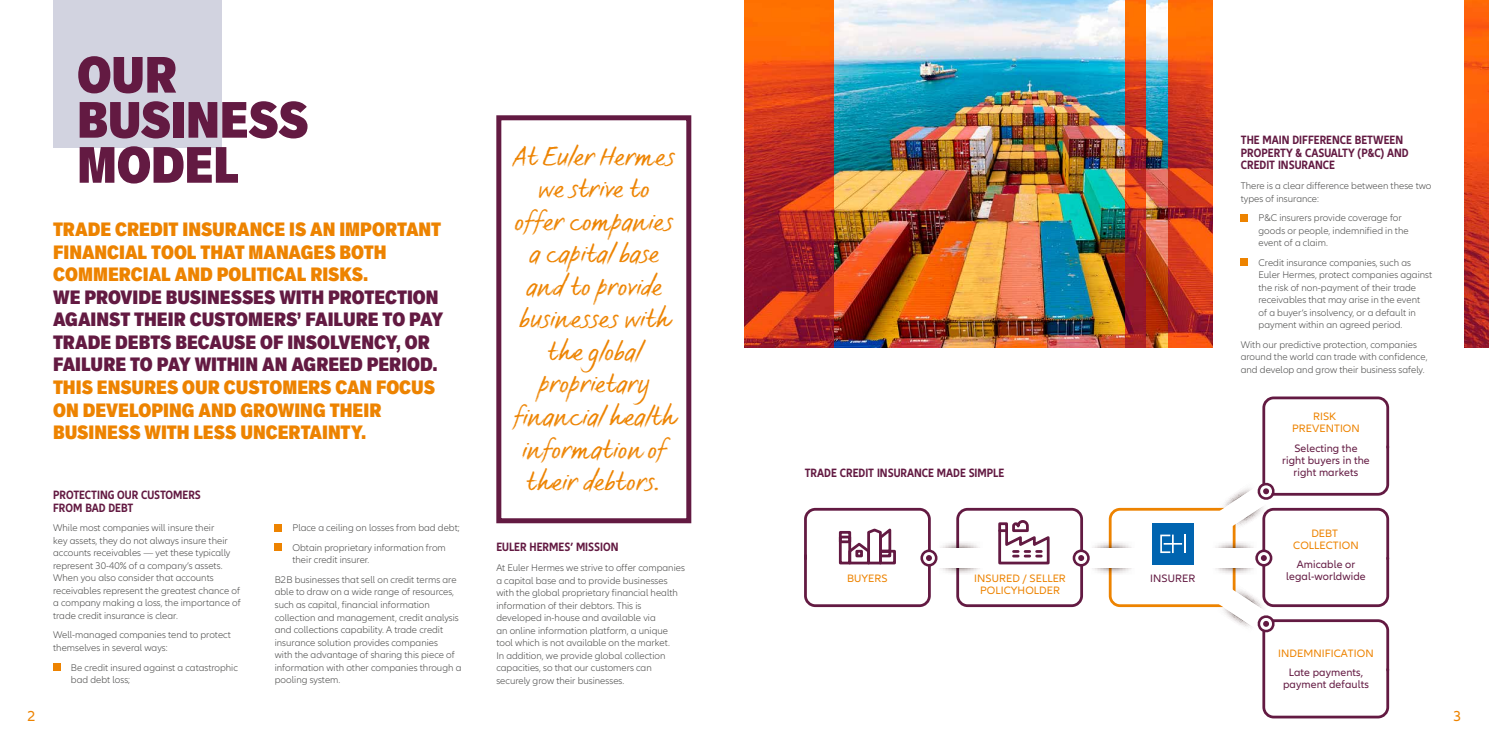
<style>
.page{position:relative;width:1489px;height:745px;background:#fff}
.page>*{position:absolute;margin:0;border:0;box-sizing:border-box;transform-origin:0 0}
.t1{font:900 condensed 50px/45px "Applied Sans Pro";letter-spacing:-.005em;color:#631a42}
.t2{font:26.25px/32.5px "FS Sammy";letter-spacing:-.005em;color:#ed8300;text-align:center}
.t3{font:900 condensed 18.75px/22.5px "Applied Sans Pro";color:#ed8300}
.t4{font:900 condensed 18.75px/22.5px "Applied Sans Pro";color:#631a42}
.t5{font:15px "Allianz Neo";color:#ed8300}
.t6{font:700 condensed 12.5px/12.5px "Allianz Neo";color:#631a42}
.t7{font:11.12px/12.2px "Allianz Neo";letter-spacing:.01em;color:#631a42;text-align:center}
.t8{font:11.12px/12.2px "Allianz Neo";letter-spacing:.01em;color:#ed8300;text-align:center}
.t9{font:300 10px/12.5px "Allianz Neo";color:#4a4a49}
</style>
<div class="page">
<div style="left:53px;top:0;width:169px;height:147px;background:#d2d3e0"></div>
<div style="left:53px;top:663px;width:7px;height:7px;background:#ed8300"></div>
<div style="left:275px;top:524px;width:7px;height:7px;background:#ed8300"></div>
<div style="left:275px;top:543px;width:7px;height:7px;background:#ed8300"></div>
<div style="left:1240px;top:214px;width:7px;height:7px;background:#ed8300"></div>
<div style="left:1240px;top:258px;width:7px;height:7px;background:#ed8300"></div>
<div style="left:496px;top:115px;width:195px;height:408px;border:5px solid #631a42"></div>
<img style="left:833px;top:0;width:335px;height:347px">
<img style="left:744px;top:0;width:89px;height:347px">
<img style="left:1125px;top:0;width:19px;height:347px">
<img style="left:1168px;top:0;width:44px;height:347px">
<img style="left:1464px;top:0;width:24px;height:347px">
<svg style="left:1095px;top:543px;width:12px;height:4px"></svg>
<svg style="left:1092px;top:568px;width:15px;height:5px"></svg>
<svg style="left:943px;top:543px;width:11px;height:4px"></svg>
<svg style="left:940px;top:568px;width:14px;height:5px"></svg>
<svg style="left:804px;top:507px;width:133px;height:101px"></svg>
<svg style="left:954px;top:507px;width:135px;height:101px"></svg>
<svg style="left:1107px;top:396px;width:283px;height:323px"></svg>
<h1 class="t1" style="left:77px;top:51px;width:233px">OUR<br>BUSINESS<br>MODEL</h1>
<h3 class="t3" style="left:53px;top:218px;width:389px">TRADE CREDIT INSURANCE IS AN IMPORTANT<br>FINANCIAL TOOL THAT MANAGES BOTH<br>COMMERCIAL AND POLITICAL RISKS.</h3>
<h3 class="t4" style="left:53px;top:285px;width:391px">WE PROVIDE BUSINESSES WITH PROTECTION AGAINST THEIR CUSTOMERS’ FAILURE TO PAY TRADE DEBTS BECAUSE OF INSOLVENCY, OR FAILURE TO PAY WITHIN AN AGREED PERIOD.</h3>
<h3 class="t3" style="left:53px;top:375px;width:383px">THIS ENSURES OUR CUSTOMERS CAN FOCUS<br>ON DEVELOPING AND GROWING THEIR<br>BUSINESS WITH LESS UNCERTAINTY.</h3>
<p class="t6" style="left:53px;top:488px;width:149px">PROTECTING OUR CUSTOMERS<br>FROM BAD DEBT</p>
<p class="t9" style="left:53px;top:521px;width:189px">While most companies will insure their<br>key assets, they do not always insure their accounts receivables — yet these typically represent 30-40% of a company’s assets.<br>When you also consider that accounts receivables represent the greatest chance of a company making a loss, the importance of trade credit insurance is clear.</p>
<p class="t9" style="left:53px;top:628px;width:179px">Well-managed companies tend to protect themselves in several ways:</p>
<p class="t9" style="left:71px;top:661px;width:168px">Be credit insured against a catastrophic bad debt loss;</p>
<p class="t9" style="left:292px;top:518px;width:169px;line-height:19.6px">Place a ceiling on losses from bad debt;<br>Obtain proprietary information from</p>
<p class="t9" style="left:275px;top:550px;width:183px;line-height:19.6px;text-indent:18px">their credit insurer.<br>B2B businesses that sell on credit terms are</p>
<p class="t9" style="left:275px;top:585px;width:188px">able to draw on a wide range of resources, such as capital, financial information collection and management, credit analysis and collections capability. A trade credit insurance solution provides companies<br>with the advantage of sharing this piece of information with other companies through a pooling system.</p>
<h2 class="t2" style="left:513px;top:139px;width:163px">At Euler Hermes we strive to offer companies a capital base and to provide businesses with the global proprietary financial health information of their debtors.</h2>
<p class="t6" style="left:804px;top:466px;width:201px">TRADE CREDIT INSURANCE MADE SIMPLE</p>
<p class="t6" style="left:496px;top:541px;width:124px">EULER HERMES’ MISSION</p>
<p class="t9" style="left:496px;top:561px;width:190px">At Euler Hermes we strive to offer companies a capital base and to provide businesses with the global proprietary financial health information of their debtors. This is developed in-house and available via<br>an online information platform, a unique tool which is not available on the market.<br>In addition, we provide global collection capacities, so that our customers can securely grow their businesses.</p>
<p class="t8" style="left:847px;top:572px;width:42px">BUYERS</p>
<p class="t8" style="left:974px;top:572px;width:93px">INSURED / SELLER<br>POLICYHOLDER</p>
<p class="t7" style="left:1150px;top:572px;width:47px">INSURER</p>
<p class="t6" style="left:1240px;top:134px;width:169px">THE MAIN DIFFERENCE BETWEEN<br>PROPERTY &amp; CASUALTY (P&amp;C) AND<br>CREDIT INSURANCE</p>
<p class="t9" style="left:1240px;top:179px;width:192px">There is a clear difference between these two types of insurance:</p>
<p class="t9" style="left:1258px;top:212px;width:152px">P&amp;C insurers provide coverage for goods or people, indemnified in the event of a claim.</p>
<p class="t9" style="left:1258px;top:256px;width:175px">Credit insurance companies, such as Euler Hermes, protect companies against the risk of non-payment of their trade receivables that may arise in the event<br>of a buyer’s insolvency, or a default in payment within an agreed period.</p>
<p class="t9" style="left:1240px;top:338px;width:188px">With our predictive protection, companies around the world can trade with confidence, and develop and grow their business safely.</p>
<p class="t8" style="left:1291px;top:410px;width:69px">RISK<br>PREVENTION</p>
<p class="t7" style="left:1282px;top:442px;width:89px">Selecting the right buyers in the right markets</p>
<p class="t8" style="left:1293px;top:527px;width:67px">DEBT<br>COLLECTION</p>
<p class="t7" style="left:1286px;top:558px;width:81px">Amicable or legal-worldwide</p>
<p class="t8" style="left:1278px;top:647px;width:97px">INDEMNIFICATION</p>
<p class="t7" style="left:1282px;top:666px;width:87px">Late payments, payment defaults</p>
<h3 class="t5" style="left:27px;top:707px;width:10px">2</h3>
<h3 class="t5" style="left:1453px;top:707px;width:10px">3</h3>
</div>
